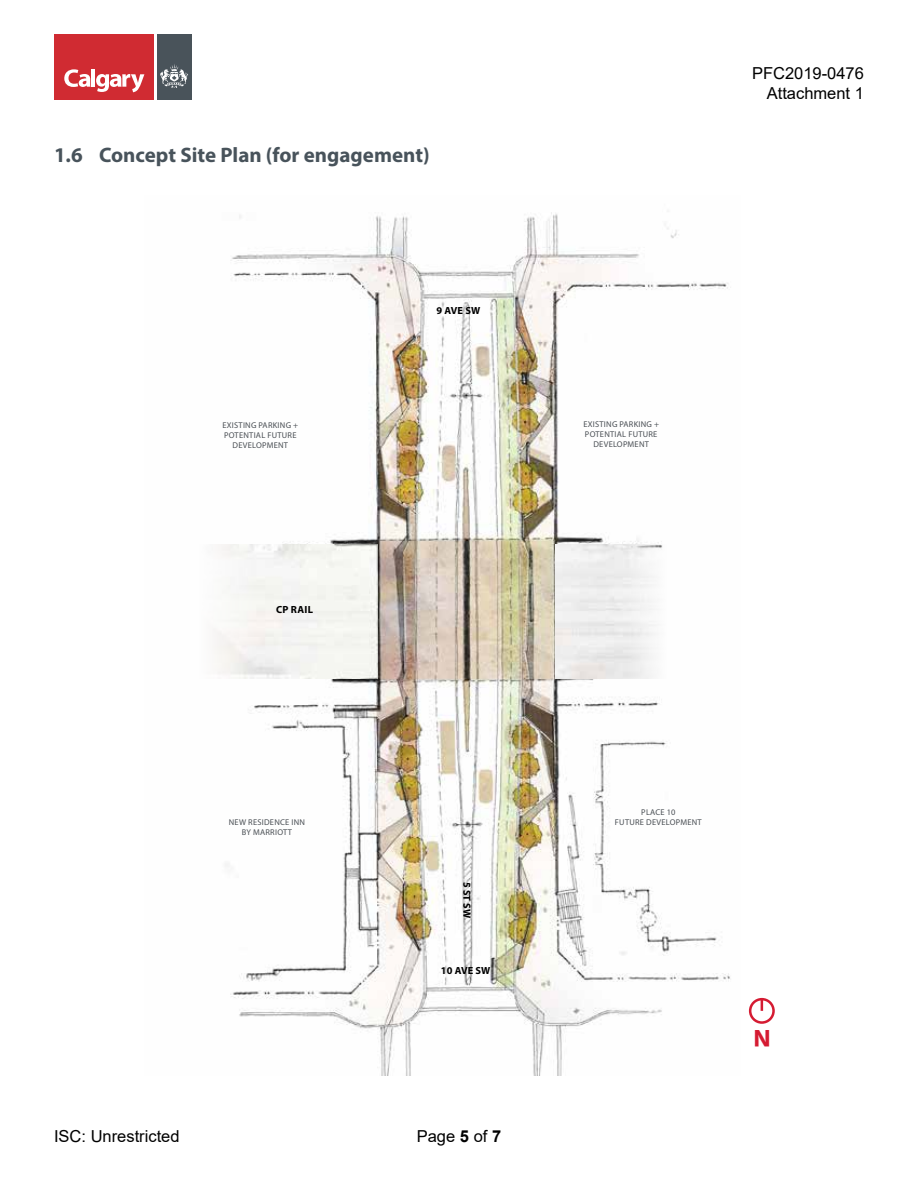
<style>
.page{position:relative;width:918px;height:1188px;background:#fff}
.page>*{position:absolute;margin:0;border:0;box-sizing:border-box;transform-origin:0 0}
.t1{font:700 24.45px "Myriad Pro";color:#d51b32}
.t2{font:700 21px "Myriad Pro";color:#48535b}
.t3{font:16.5px/19.8px "Arial";color:#000;text-align:right}
.t4{font:700 10.35px "Myriad Pro";letter-spacing:.01em;color:#000}
.t5{font:8.4px/10.1px "Myriad Pro";letter-spacing:.03em;color:#4a4f54;text-align:center}
.s1{font-weight:700}
</style>
<div class="page">
<div style="left:54px;top:35px;width:101px;height:65px;background:#d02b32"></div>
<div style="left:157px;top:35px;width:34px;height:65px;background:#49535a"></div>
<svg style="left:64px;top:69px;width:26px;height:18px"></svg>
<hr style="left:91px;top:69px;width:4px;height:18px;background:#fff">
<svg style="left:96px;top:74px;width:48px;height:18px"></svg>
<svg style="left:160px;top:64px;width:28px;height:24px"></svg>
<img style="left:225px;top:212px;width:505px;height:864px">
<img style="left:556px;top:544px;width:110px;height:134px">
<div style="left:213px;top:544px;width:165px;height:134px;background:#f5f6f2"></div>
<div style="left:749px;top:998px;width:26px;height:26px;border:3px solid #d51b32;border-radius:50%"></div>
<svg style="left:761px;top:999px;width:2px;height:12px"></svg>
<h2 class="t2" style="left:54px;top:141px;width:377px">1.6 Concept Site Plan (for engagement)</h2>
<p class="t4" style="left:437px;top:303px;width:45px">9 AVE SW</p>
<p class="t5" style="left:222px;top:420px;width:77px">EXISTING PARKING +<br>POTENTIAL FUTURE<br>DEVELOPMENT</p>
<p class="t5" style="left:583px;top:419px;width:77px">EXISTING PARKING +<br>POTENTIAL FUTURE<br>DEVELOPMENT</p>
<p class="t4" style="left:276px;top:602px;width:39px">CP RAIL</p>
<h3 class="t3" style="left:752px;top:63px;width:113px">PFC2019-0476<br>Attachment 1</h3>
<p class="t5" style="left:229px;top:817px;width:78px">NEW RESIDENCE INN<br>BY MARRIOTT</p>
<p class="t4" style="left:474px;top:882px;width:38px;rotate:90deg">5 ST SW</p>
<p class="t4" style="left:441px;top:964px;width:51px">10 AVE SW</p>
<h3 class="t3" style="left:54px;top:1126px;width:127px">ISC: Unrestricted</h3>
<h3 class="t3" style="left:417px;top:1126px;width:86px">Page <span class="s1">5</span> of <span class="s1">7</span></h3>
<p class="t5" style="left:615px;top:807px;width:88px">PLACE 10<br>FUTURE DEVELOPMENT</p>
<h1 class="t1" style="left:771px;top:1054px;width:19px;rotate:-180deg">N</h1>
</div>
